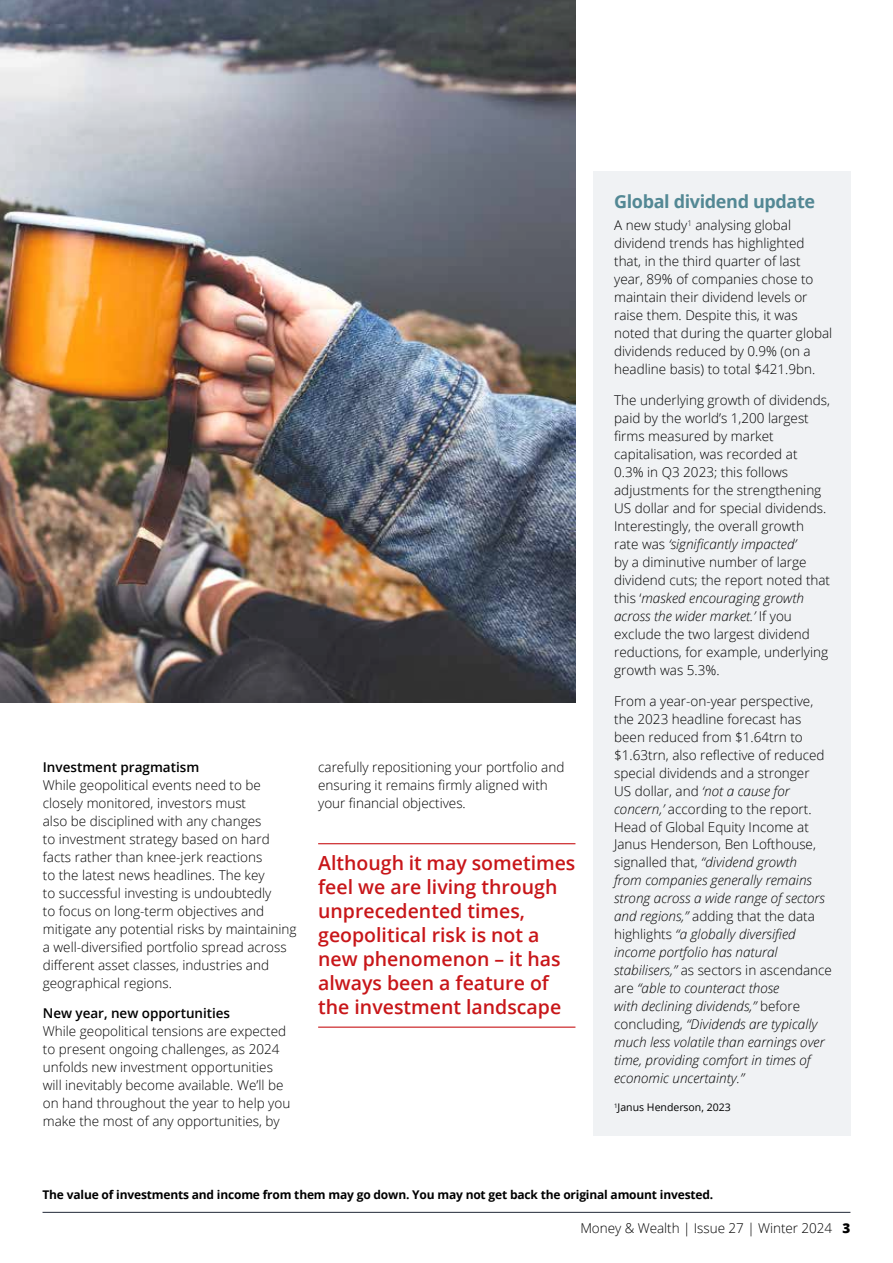
<style>
.page{position:relative;width:893px;height:1263px;background:#fff}
.page>*{position:absolute;margin:0;border:0;box-sizing:border-box;transform-origin:0 0}
.t1{font:600 19.5px/24px "Open Sans";color:#c81619}
.t2{font:700 18px "Open Sans";letter-spacing:-.02em;color:#538894}
.t3{font:300 13.5px/18px "Open Sans";color:#000}
.t4{font:italic 300 13.5px/18px "Open Sans";color:#000}
.t5{font:600 13.5px "Open Sans";letter-spacing:-.005em;color:#000}
.t6{font:700 12px "Open Sans";letter-spacing:-.015em;color:#000}
.t7{font:10.5px "Open Sans";color:#000}
.s1{font-style:italic}
.s2{font-style:normal}
.s3{font-weight:800}
</style>
<div class="page">
<hr style="left:43px;top:1212px;width:807px;height:1px;background:#212737">
<img style="left:0;top:0;width:575px;height:702px">
<div style="left:593px;top:171px;width:258px;height:964px;background:#f0f2f4"></div>
<hr style="left:318px;top:843px;width:257px;height:1px;background:#c81619">
<hr style="left:318px;top:1026px;width:257px;height:2px;background:#c81619">
<p class="t5" style="left:43px;top:757px;width:158px">Investment pragmatism</p>
<p class="t3" style="left:43px;top:775px;width:255px">While geopolitical events need to be closely monitored, investors must<br>also be disciplined with any changes<br>to investment strategy based on hard facts rather than knee-jerk reactions<br>to the latest news headlines. The key<br>to successful investing is undoubtedly<br>to focus on long-term objectives and mitigate any potential risks by maintaining a well-diversified portfolio spread across different asset classes, industries and geographical regions.</p>
<p class="t5" style="left:43px;top:1004px;width:189px">New year, new opportunities</p>
<p class="t3" style="left:43px;top:1022px;width:249px">While geopolitical tensions are expected to present ongoing challenges, as 2024 unfolds new investment opportunities will inevitably become available. We’ll be on hand throughout the year to help you make the most of any opportunities, by</p>
<p class="t3" style="left:318px;top:757px;width:248px">carefully repositioning your portfolio and ensuring it remains firmly aligned with your financial objectives.</p>
<h1 class="t1" style="left:318px;top:850px;width:259px">Although it may sometimes feel we are living through unprecedented times, geopolitical risk is not a new phenomenon – it has always been a feature of the investment landscape</h1>
<h2 class="t2" style="left:614px;top:189px;width:203px">Global dividend update</h2>
<p class="t3" style="left:614px;top:216px;width:220px">A new study<sup>1</sup> analysing global dividend trends has highlighted that, in the third quarter of last year, 89% of companies chose to maintain their dividend levels or raise them. Despite this, it was noted that during the quarter global dividends reduced by 0.9% (on a headline basis) to total $421.9bn.</p>
<p class="t3" style="left:614px;top:390px;width:218px">The underlying growth of dividends, paid by the world’s 1,200 largest firms measured by market capitalisation, was recorded at<br>0.3% in Q3 2023; this follows adjustments for the strengthening<br>US dollar and for special dividends.<br>Interestingly, the overall growth rate was <span class="s1">‘significantly impacted’<br></span>by a diminutive number of large dividend cuts; the report noted that this ‘<span class="s1">masked encouraging growth across the wider market.’</span> If you exclude the two largest dividend reductions, for example, underlying growth was 5.3%.</p>
<p class="t4" style="left:614px;top:691px;width:219px"><span class="s2">From a year-on-year perspective, the 2023 headline forecast has been reduced from $1.64trn to $1.63trn, also reflective of reduced special dividends and a stronger<br>US dollar, and</span> ‘not a cause for concern,’ <span class="s2">according to the report.<br>Head of Global Equity Income at Janus Henderson, Ben Lofthouse, signalled that,</span> “dividend growth<br>from companies generally remains strong across a wide range of sectors and regions,” <span class="s2">adding that the data highlights</span> “a globally diversified income portfolio has natural stabilisers,” <span class="s2">as sectors in ascendance are</span> “able to counteract those<br>with declining dividends,” <span class="s2">before concluding,</span> “Dividends are typically much less volatile than earnings over time, providing comfort in times of economic uncertainty.”</p>
<p class="t7" style="left:614px;top:1100px;width:118px"><sup>1</sup>Janus Henderson, 2023</p>
<p class="t6" style="left:43px;top:1186px;width:672px">The value of investments and income from them may go down. You may not get back the original amount invested.</p>
<p class="t3" style="left:580px;top:1219px;width:272px">Money &amp; Wealth | Issue 27 | Winter 2024 <span class="s3">3</span></p>
</div>
